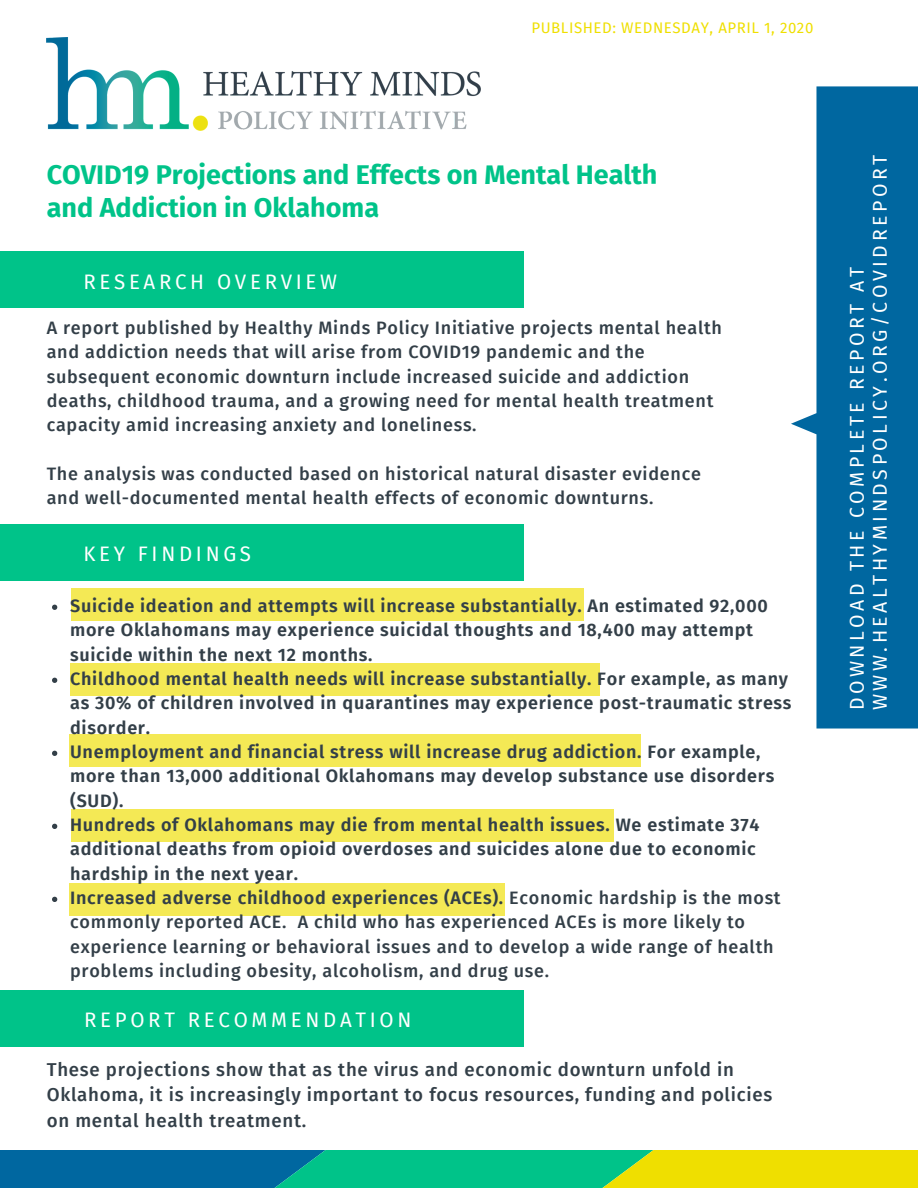
<style>
.page{position:relative;width:918px;height:1188px;background:#fff}
.page>*{position:absolute;margin:0;border:0;box-sizing:border-box;transform-origin:0 0}
.t1{font:700 27px/32.8px "Fira Sans";color:#00c389}
.t2{font:20.55px "Fira Sans";letter-spacing:.18em;color:#fff}
.t3{font:19.5px/22.8px "Fira Sans";letter-spacing:.18em;color:#fff}
.t4{font:500 18.6px/25.3px "Fira Sans";letter-spacing:.04em;color:#333f48}
.t5{font:600 18px/24.3px "Fira Sans";letter-spacing:.04em;color:#333f48}
.t6{font:500 18px/24.3px "Fira Sans";letter-spacing:.04em;color:#333f48}
.t7{font:15px "Fira Sans";letter-spacing:.04em;color:#efdf00}
.s1{font-weight:500}
</style>
<div class="page">
<div style="left:0;top:251px;width:523px;height:57px;background:#00c389"></div>
<div style="left:0;top:524px;width:524px;height:57px;background:#00c389"></div>
<div style="left:0;top:991px;width:524px;height:56px;background:#00c389"></div>
<img style="left:47px;top:37px;width:434px;height:94px">
<svg style="left:0;top:1151px;width:918px;height:37px;background:#4bad65"></svg>
<svg style="left:791px;top:86px;width:127px;height:643px;fill:#0067a0"></svg>
<div style="left:71px;top:588px;width:512px;height:33px;background:#f4e955"></div>
<div style="left:71px;top:663px;width:529px;height:33px;background:#f4e955"></div>
<div style="left:69px;top:734px;width:571px;height:33px;background:#f4e955"></div>
<div style="left:71px;top:809px;width:542px;height:33px;background:#f4e955"></div>
<div style="left:70px;top:883px;width:435px;height:33px;background:#f4e955"></div>
<svg style="left:52px;top:605px;width:5px;height:5px"></svg>
<svg style="left:52px;top:678px;width:5px;height:5px"></svg>
<svg style="left:52px;top:751px;width:5px;height:5px"></svg>
<svg style="left:52px;top:824px;width:5px;height:5px"></svg>
<svg style="left:52px;top:897px;width:5px;height:5px"></svg>
<p class="t7" style="left:531px;top:19px;width:283px">PUBLISHED: WEDNESDAY, APRIL 1, 2020</p>
<h1 class="t1" style="left:47px;top:159px;width:612px">COVID19 Projections and Effects on Mental Health and Addiction in Oklahoma</h1>
<p class="t2" style="left:83px;top:270px;width:255px">RESEARCH OVERVIEW</p>
<p class="t6" style="left:47px;top:316px;width:677px">A report published by Healthy Minds Policy Initiative projects mental health and addiction needs that will arise from COVID19 pandemic and the subsequent economic downturn include increased suicide and addiction deaths, childhood trauma, and a growing need for mental health treatment capacity amid increasing anxiety and loneliness.</p>
<p class="t6" style="left:47px;top:462px;width:656px">The analysis was conducted based on historical natural disaster evidence and well-documented mental health effects of economic downturns.</p>
<p class="t2" style="left:83px;top:542px;width:169px">KEY FINDINGS</p>
<p class="t5" style="left:70px;top:594px;width:723px">Suicide ideation and attempts will increase substantially. An estimated 92,000 more Oklahomans may experience suicidal thoughts and 18,400 may attempt suicide within the next 12 months.<br>Childhood mental health needs will increase substantially. For example, as many as 30% of children involved in quarantines may experience post-traumatic stress disorder.<br>Unemployment and financial stress will increase drug addiction. For example, more than 13,000 additional Oklahomans may develop substance use disorders (SUD).<br>Hundreds of Oklahomans may die from mental health issues. We estimate 374 additional deaths from opioid overdoses and suicides alone due to economic hardship in the next year.<br>Increased adverse childhood experiences (ACEs). <span class="s1">Economic hardship is the most commonly reported ACE. A child who has experienced ACEs is more likely to experience learning or behavioral issues and to develop a wide range of health problems including obesity, alcoholism, and drug use.</span></p>
<p class="t2" style="left:84px;top:1008px;width:329px">REPORT RECOMMENDATION</p>
<p class="t4" style="left:47px;top:1057px;width:727px">These projections show that as the virus and economic downturn unfold in<br>Oklahoma, it is increasingly important to focus resources, funding and policies on mental health treatment.</p>
<p class="t3" style="left:846px;top:710px;width:557px;rotate:-90deg">DOWNLOAD THE COMPLETE REPORT AT<br>WWW.HEALTHYMINDSPOLICY.ORG/COVIDREPORT</p>
</div>
